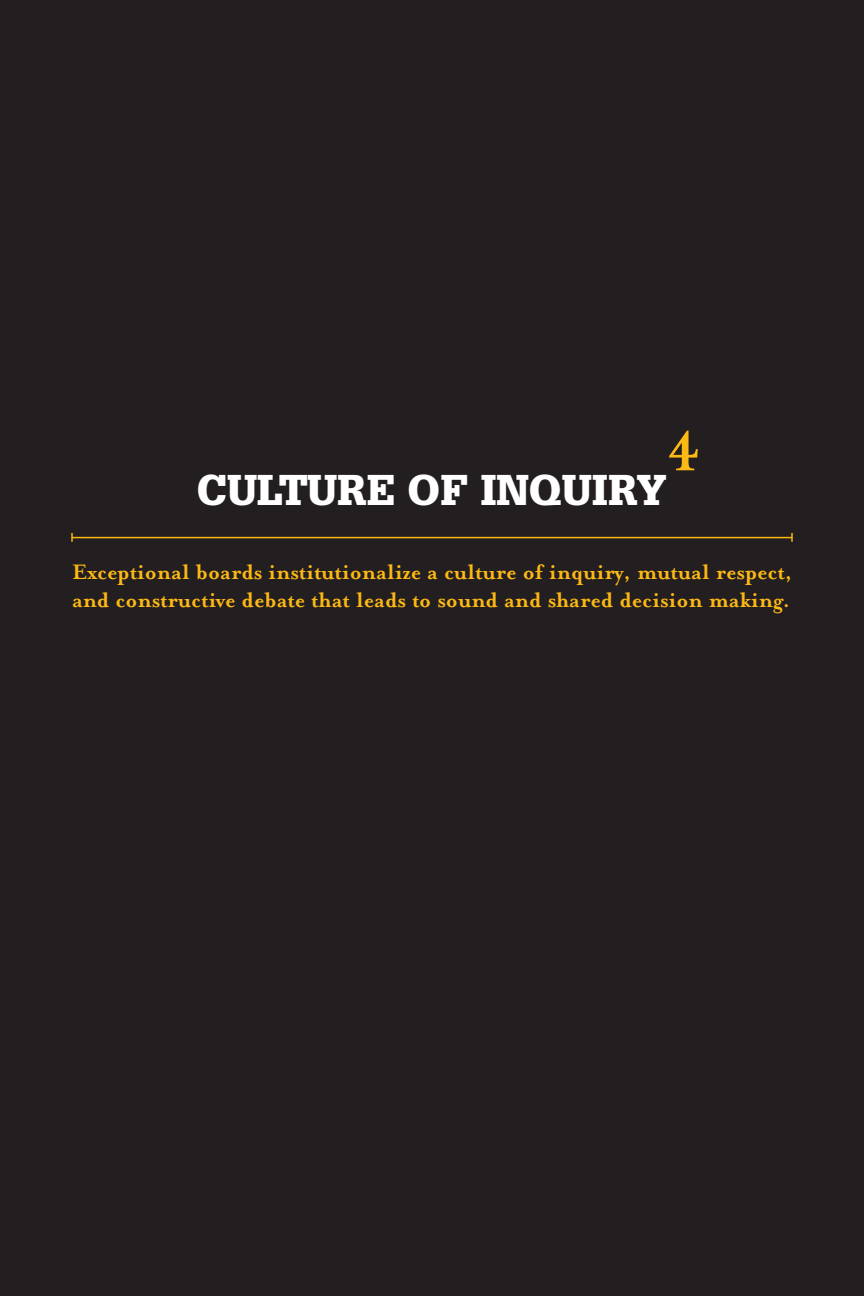
<style>
.page{position:relative;width:864px;height:1296px;background:#231f20}
.page>*{position:absolute;margin:0;border:0;box-sizing:border-box;transform-origin:0 0}
.t1{font:700 60px "Mrs Eaves";color:#fcb814}
.t2{font:900 42px "Glypha LT Std";letter-spacing:-.005em;color:#fff}
.t3{font:700 24px/28px "Mrs Eaves";color:#fcb814}
</style>
<div class="page">
<hr style="left:72px;top:537px;width:720px;height:1px;background:#fcb814">
<svg style="left:71px;top:533px;width:2px;height:9px"></svg>
<svg style="left:791px;top:533px;width:2px;height:9px"></svg>
<h1 class="t1" style="left:667px;top:404px;width:35px">4</h1>
<h2 class="t2" style="left:197px;top:474px;width:471px">CULTURE OF INQUIRY</h2>
<p class="t3" style="left:72px;top:556px;width:722px">Exceptional boards institutionalize a culture of inquiry, mutual respect, and constructive debate that leads to sound and shared decision making.</p>
</div>
